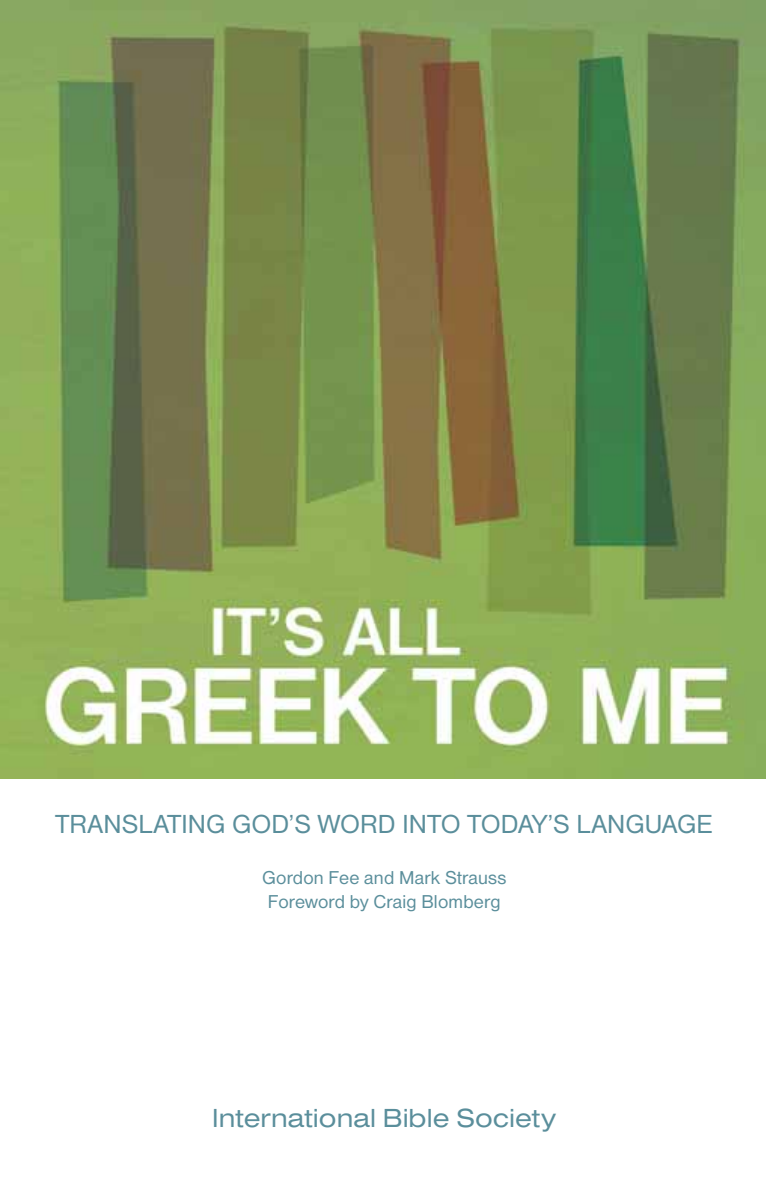
<style>
.page{position:relative;width:766px;height:1186px;background:#fff}
.page>*{position:absolute;margin:0;border:0;box-sizing:border-box;transform-origin:0 0}
.t1{font:27.15px "Nimbus San D";color:#5a8e9b}
.t2{font:27.15px "Nimbus San D Regu Exte";color:#5a8e9b}
.t3{font:19.35px/23.2px "Nimbus San D";letter-spacing:.01em;color:#5a8e9b;text-align:center}
</style>
<div class="page">
<img style="left:0;top:0;width:766px;height:778px">
<h1 class="t1" style="left:55px;top:814px;width:659px">TRANSLATING GOD’S WORD INTO TODAY’S LANGUAGE</h1>
<p class="t3" style="left:262px;top:867px;width:246px">Gordon Fee and Mark Strauss<br>Foreword by Craig Blomberg</p>
<h1 class="t2" style="left:212px;top:1107px;width:345px">International Bible Society</h1>
</div>
